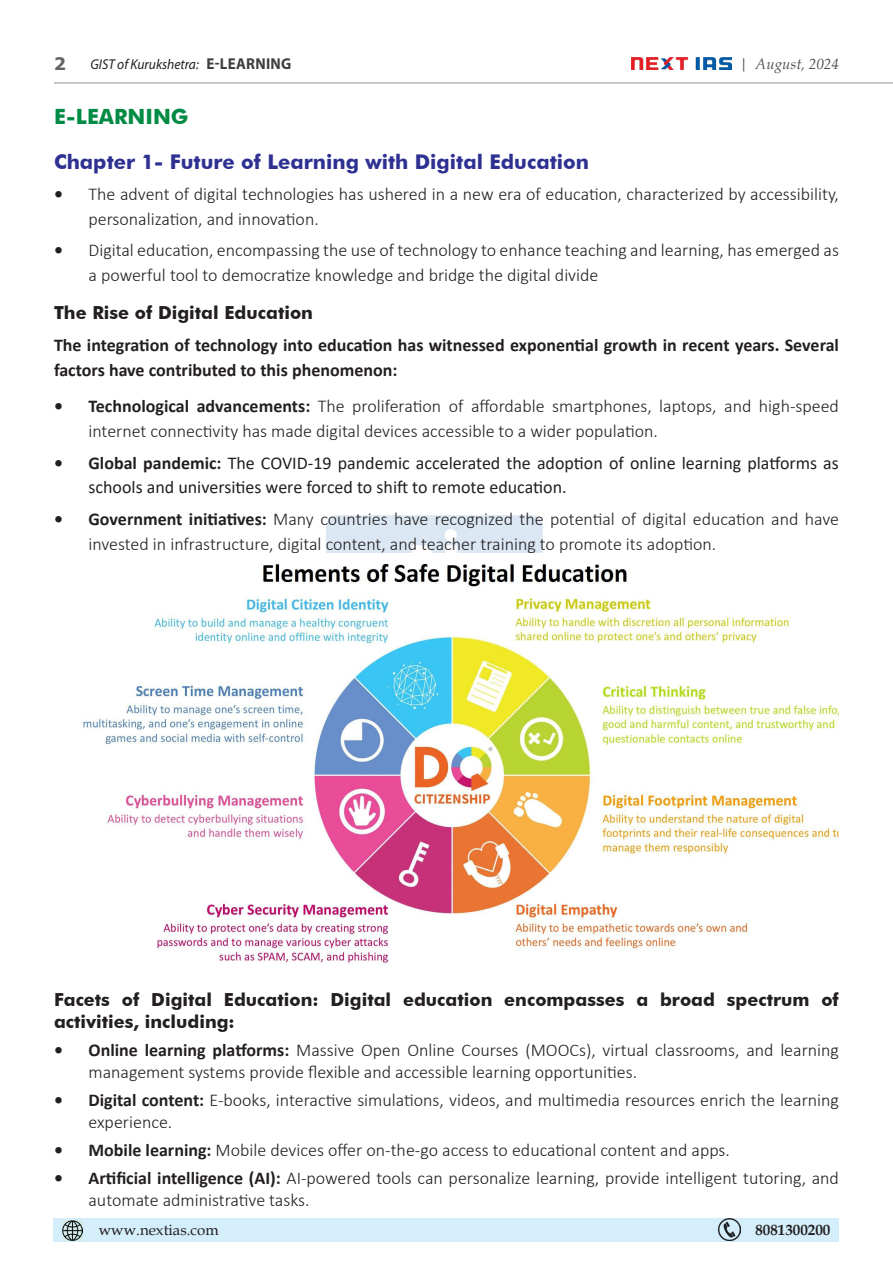
<style>
.page{position:relative;width:893px;height:1263px;background:#fff}
.page>*{position:absolute;margin:0;border:0;box-sizing:border-box;transform-origin:0 0}
.heading_1{font:700 21px "Futura BT";color:#008b45}
.heading_2{font:700 20.25px "Futura BT";color:#2e3092}
.t1{font:300 18px/24.9px "Calibri";color:#231f20}
.t2{font:18px/24.9px "Calibri";color:#231f20}
.Body{font:700 18px/24.9px "Calibri";color:#231f20}
.Heading_3{font:700 18px/21.6px "Futura BT";color:#231f20}
.t3{font:700 17.25px "Verdana";color:#636366}
.t4{font:15px "Book Antiqua";color:#231f20}
.t5{font:italic 15px "Book Antiqua";color:#4b4c4d}
.t6{font:700 15px "Book Antiqua";color:#231f20}
.t7{font:italic 14.25px "Myriad Pro";color:#231f20;scale:.95 1}
.s1{font-weight:700;font-style:normal;font-size:15.75px;color:#3e3e3f}
.s2{font-weight:700}
</style>
<div class="page">
<img style="left:631px;top:58px;width:100px;height:11px">
<hr style="left:54px;top:82px;width:839px;height:1px;background:#939598">
<div style="left:53px;top:1218px;width:786px;height:24px;background:#d4effb"></div>
<img style="left:62px;top:1220px;width:21px;height:20px">
<img style="left:718px;top:1218px;width:22px;height:22px">
<div style="left:326px;top:515px;width:217px;height:38px;background:#dbe7f3"></div>
<img style="left:83px;top:563px;width:756px;height:402px">
<p class="t3" style="left:54px;top:53px;width:14px">2</p>
<p class="t7" style="left:90px;top:56px;width:213px">GIST of Kurukshetra: <span class="s1">E-LEARNING</span></p>
<p class="t5" style="left:739px;top:54px;width:101px">| August, 2024</p>
<p class="heading_1" style="left:54px;top:104px;width:136px">E-LEARNING</p>
<p class="heading_2" style="left:54px;top:149px;width:536px">Chapter 1- Future of Learning with Digital Education</p>
<p class="t1" style="left:88px;top:181px;width:752px;text-indent:-34px"><span class="s2">•</span> The advent of digital technologies has ushered in a new era of education, characterized by accessibility, personalization, and innovation.</p>
<p class="t1" style="left:88px;top:238px;width:752px;text-indent:-34px"><span class="s2">•</span> Digital education, encompassing the use of technology to enhance teaching and learning, has emerged as a powerful tool to democratize knowledge and bridge the digital divide</p>
<p class="Heading_3" style="left:54px;top:302px;width:260px">The Rise of Digital Education</p>
<p class="Body" style="left:54px;top:333px;width:786px">The integration of technology into education has witnessed exponential growth in recent years. Several factors have contributed to this phenomenon:</p>
<p class="t1" style="left:88px;top:393px;width:752px;text-indent:-34px"><span class="s2">• Technological advancements:</span> The proliferation of affordable smartphones, laptops, and high-speed internet connectivity has made digital devices accessible to a wider population.</p>
<p class="t2" style="left:88px;top:450px;width:752px;text-indent:-34px"><span class="s2">• Global pandemic:</span> The COVID-19 pandemic accelerated the adoption of online learning platforms as schools and universities were forced to shift to remote education.</p>
<p class="t1" style="left:88px;top:506px;width:752px;text-indent:-34px"><span class="s2">• Government initiatives:</span> Many countries have recognized the potential of digital education and have invested in infrastructure, digital content, and teacher training to promote its adoption.</p>
<p class="Heading_3" style="left:54px;top:989px;width:786px">Facets of Digital Education: Digital education encompasses a broad spectrum of activities, including:</p>
<p class="t1" style="left:88px;top:1039px;width:752px;line-height:21.6px;text-indent:-34px"><span class="s2">• Online learning platforms:</span> Massive Open Online Courses (MOOCs), virtual classrooms, and learning management systems provide flexible and accessible learning opportunities.</p>
<p class="t1" style="left:88px;top:1089px;width:752px;line-height:21.6px;text-indent:-34px"><span class="s2">• Digital content:</span> E-books, interactive simulations, videos, and multimedia resources enrich the learning experience.</p>
<p class="t1" style="left:54px;top:1137px;width:677px"><span class="s2">• Mobile learning:</span> Mobile devices offer on-the-go access to educational content and apps.</p>
<p class="t1" style="left:88px;top:1167px;width:752px;line-height:21.6px;text-indent:-34px"><span class="s2">• Artificial intelligence (AI):</span> AI-powered tools can personalize learning, provide intelligent tutoring, and automate administrative tasks.</p>
<p class="t4" style="left:99px;top:1219px;width:121px">www.nextias.com</p>
<p class="t6" style="left:755px;top:1219px;width:77px">8081300200</p>
</div>
